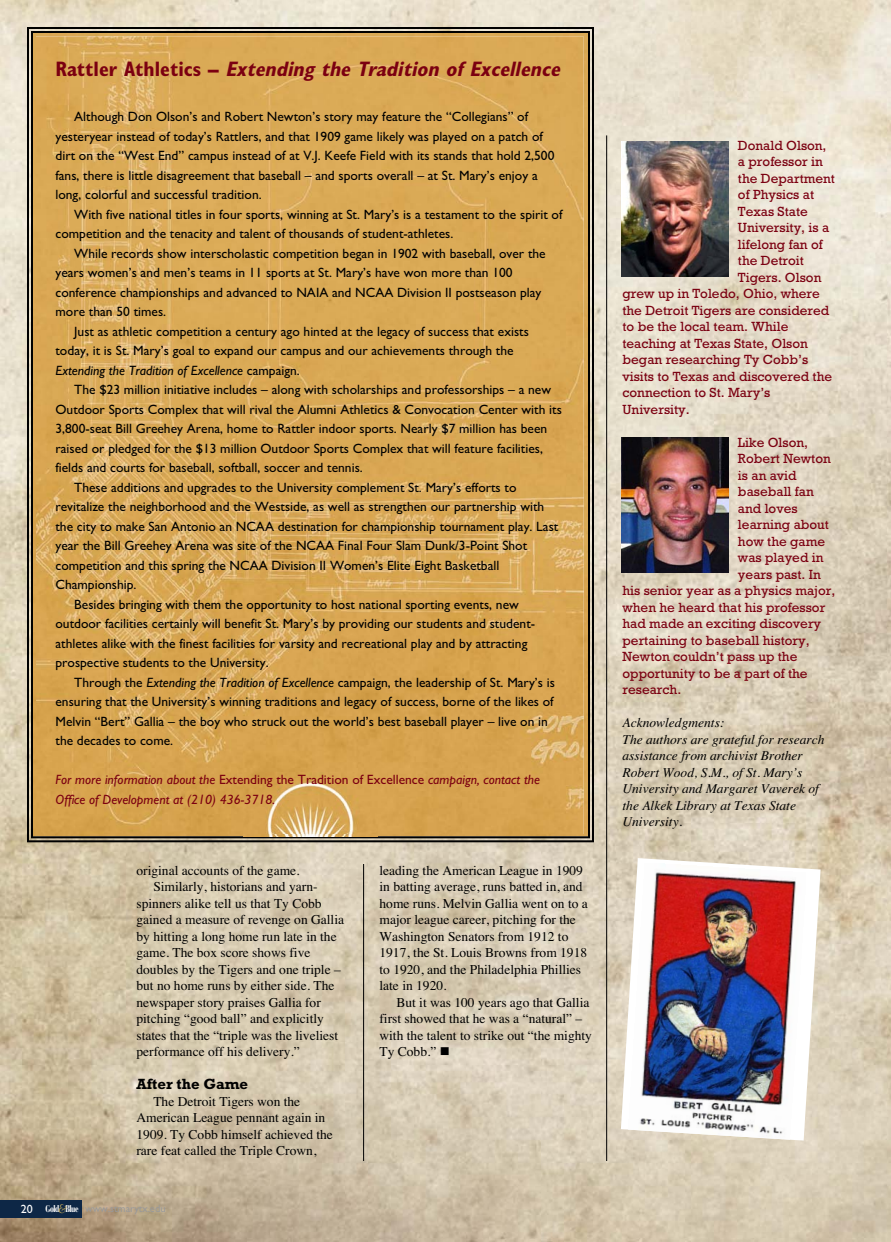
<style>
.page{position:relative;width:891px;height:1242px;background:#fff}
.page>*{position:absolute;margin:0;border:0;box-sizing:border-box;transform-origin:0 0}
.t1{font:italic 700 condensed 21px "Gill Sans";color:#7b0011}
.t2{font:700 15px "Rockwell";color:#000}
.t3{font:13.5px/19.5px "Gill Sans";color:#000}
.t4{font:13.5px/16.5px "Times";color:#000}
.t5{font:13.5px "Rockwell";color:#7b0011}
.t6{font:italic 13.5px/16.5px "Times";color:#000}
.t7{font:italic 13.5px/19.5px "Gill Sans";color:#7b0011}
.t8{font:10.5px "Gill Sans";color:#999}
.s1{font-style:normal}
.s2{font-style:italic}
.s3{font-size:12px;color:#fff}
.s4{font-family:"Bauer Bodoni";font-weight:900;font-size:9.75px;color:#fff}
.s5{font-family:"Bernhard Modern";font-size:13.5px;color:#bca459}
</style>
<div class="page">
<img style="left:0;top:0;width:891px;height:1242px">
<img style="left:36px;top:36px;width:548px;height:798px">
<hr style="left:606px;top:135px;width:1px;height:1026px;background:#000">
<img style="left:243px;top:772px;width:135px;height:64px">
<div style="left:0;top:1200px;width:82px;height:17px;background:#0d2746"></div>
<svg style="left:621px;top:858px;width:200px;height:283px"></svg>
<img style="left:629px;top:863px;width:177px;height:277px">
<img style="left:621px;top:141px;width:108px;height:135px">
<img style="left:621px;top:437px;width:108px;height:135px">
<hr style="left:363px;top:864px;width:1px;height:297px;background:#000">
<svg style="left:441px;top:1047px;width:8px;height:8px"></svg>
<h1 class="t1" style="left:56px;top:61px;width:510px"><span class="s1">R at t l e r A t h l e t i c s –</span> Extending the Tradition of Excellence</h1>
<p class="t3" style="left:55px;top:107px;width:500px;text-indent:19px">Although Don Olson’s and Robert Newton’s story may feature the “Collegians” of yesteryear instead of today’s Rattlers, and that 1909 game likely was played on a patch of dirt on the “West End” campus instead of at V.J. Keefe Field with its stands that hold 2,500 fans, there is little disagreement that baseball – and sports overall – at St. Mary’s enjoy a long, colorful and successful tradition.</p>
<p class="t3" style="left:56px;top:204px;width:508px;text-indent:19px">With five national titles in four sports, winning at St. Mary’s is a testament to the spirit of competition and the tenacity and talent of thousands of student-athletes.</p>
<p class="t3" style="left:56px;top:243px;width:492px;text-indent:19px">While records show interscholastic competition began in 1902 with baseball, over the years women’s and men’s teams in 11 sports at St. Mary’s have won more than 100 conference championships and advanced to NAIA and NCAA Division II postseason play more than 50 times.</p>
<p class="t3" style="left:56px;top:321px;width:475px;text-indent:19px">Just as athletic competition a century ago hinted at the legacy of success that exists today, it is St. Mary’s goal to expand our campus and our achievements through the<br><span class="s2">Extending the Tradition of Excellence</span> campaign.</p>
<p class="t3" style="left:74px;top:380px;width:478px">The $23 million initiative includes – along with scholarships and professorships – a new</p>
<p class="t3" style="left:56px;top:399px;width:508px">Outdoor Sports Complex that will rival the Alumni Athletics &amp; Convocation Center with its</p>
<p class="t3" style="left:56px;top:419px;width:493px">3,800-seat Bill Greehey Arena, home to Rattler indoor sports. Nearly $7 million has been</p>
<p class="t3" style="left:56px;top:438px;width:489px">raised or pledged for the $13 million Outdoor Sports Complex that will feature facilities,</p>
<p class="t3" style="left:56px;top:458px;width:309px">fields and courts for baseball, softball, soccer and tennis.</p>
<p class="t3" style="left:74px;top:477px;width:444px">These additions and upgrades to the University complement St. Mary’s efforts to</p>
<p class="t3" style="left:56px;top:497px;width:490px">revitalize the neighborhood and the Westside, as well as strengthen our partnership with</p>
<p class="t3" style="left:56px;top:516px;width:504px">the city to make San Antonio an NCAA destination for championship tournament play. Last</p>
<p class="t3" style="left:56px;top:536px;width:473px">year the Bill Greehey Arena was site of the NCAA Final Four Slam Dunk/3-Point Shot</p>
<p class="t3" style="left:56px;top:555px;width:445px">competition and this spring the NCAA Division II Women’s Elite Eight Basketball</p>
<p class="t3" style="left:56px;top:575px;width:83px">Championship.</p>
<p class="t3" style="left:74px;top:594px;width:446px">Besides bringing with them the opportunity to host national sporting events, new</p>
<p class="t3" style="left:56px;top:614px;width:481px">outdoor facilities certainly will benefit St. Mary’s by providing our students and student-</p>
<p class="t3" style="left:56px;top:633px;width:473px">athletes alike with the finest facilities for varsity and recreational play and by attracting</p>
<p class="t3" style="left:56px;top:653px;width:215px">prospective students to the University.</p>
<p class="t3" style="left:74px;top:672px;width:482px">Through the <span class="s2">Extending the Tradition of Excellence</span> campaign, the leadership of St. Mary’s is</p>
<p class="t3" style="left:56px;top:692px;width:500px">ensuring that the University’s winning traditions and legacy of success, borne of the likes of</p>
<p class="t3" style="left:56px;top:711px;width:494px">Melvin “Bert” Gallia – the boy who struck out the world’s best baseball player – live on in</p>
<p class="t3" style="left:56px;top:731px;width:119px">the decades to come.</p>
<p class="t7" style="left:56px;top:770px;width:486px">For more information about the <span class="s1">Extending the Tradition of Excellence</span> campaign, contact the<br>Office of Development at (210) 436-3718.</p>
<p class="t4" style="left:136px;top:862px;width:165px">original accounts of the game.</p>
<p class="t4" style="left:153px;top:878px;width:166px">Similarly, historians and yarn-</p>
<p class="t4" style="left:136px;top:895px;width:187px">spinners alike tell us that Ty Cobb</p>
<p class="t4" style="left:136px;top:911px;width:209px">gained a measure of revenge on Gallia</p>
<p class="t4" style="left:136px;top:928px;width:202px">by hitting a long home run late in the</p>
<p class="t4" style="left:136px;top:944px;width:175px">game. The box score shows five</p>
<p class="t4" style="left:136px;top:961px;width:206px">doubles by the Tigers and one triple –</p>
<p class="t4" style="left:136px;top:977px;width:199px">but no home runs by either side. The</p>
<p class="t4" style="left:136px;top:994px;width:186px">newspaper story praises Gallia for</p>
<p class="t4" style="left:136px;top:1010px;width:189px">pitching “good ball” and explicitly</p>
<p class="t4" style="left:136px;top:1027px;width:203px">states that the “triple was the liveliest</p>
<p class="t4" style="left:136px;top:1043px;width:165px">performance off his delivery.”</p>
<p class="t2" style="left:136px;top:1075px;width:113px">After the Game</p>
<p class="t4" style="left:136px;top:1093px;width:198px;text-indent:17px">The Detroit Tigers won the<br>American League pennant again in<br>1909. Ty Cobb himself achieved the rare feat called the Triple Crown,</p>
<p class="t8" style="left:21px;top:1202px;width:146px"><span class="s3">20</span> <span class="s4">Gold</span><span class="s5">&amp;</span><span class="s4">Blue</span> www.stmarytx.edu</p>
<p class="t4" style="left:379px;top:862px;width:210px">leading the American League in 1909 in batting average, runs batted in, and home runs. Melvin Gallia went on to a major league career, pitching for the Washington Senators from 1912 to 1917, the St. Louis Browns from 1918 to 1920, and the Philadelphia Phillies late in 1920.</p>
<p class="t4" style="left:379px;top:994px;width:214px;text-indent:17px">But it was 100 years ago that Gallia first showed that he was a “natural” – with the talent to strike out “the mighty<br>Ty Cobb.”</p>
<p class="t5" style="left:738px;top:137px;width:90px">Donald Olson,</p>
<p class="t5" style="left:738px;top:154px;width:86px">a professor in</p>
<p class="t5" style="left:738px;top:170px;width:99px">the Department</p>
<p class="t5" style="left:738px;top:187px;width:78px">of Physics at</p>
<p class="t5" style="left:738px;top:203px;width:71px">Texas State</p>
<p class="t5" style="left:738px;top:220px;width:93px">University, is a</p>
<p class="t5" style="left:738px;top:236px;width:86px">lifelong fan of</p>
<p class="t5" style="left:738px;top:253px;width:67px">the Detroit</p>
<p class="t5" style="left:738px;top:269px;width:85px">Tigers. Olson</p>
<p class="t5" style="left:622px;top:286px;width:199px">grew up in Toledo, Ohio, where</p>
<p class="t5" style="left:622px;top:302px;width:208px">the Detroit Tigers are considered</p>
<p class="t5" style="left:622px;top:319px;width:167px">to be the local team. While</p>
<p class="t5" style="left:622px;top:335px;width:187px">teaching at Texas State, Olson</p>
<p class="t5" style="left:622px;top:352px;width:187px">began researching Ty Cobb’s</p>
<p class="t5" style="left:622px;top:368px;width:211px">visits to Texas and discovered the</p>
<p class="t5" style="left:622px;top:385px;width:149px">connection to St. Mary’s</p>
<p class="t5" style="left:622px;top:401px;width:69px">University.</p>
<p class="t5" style="left:738px;top:434px;width:72px">Like Olson,</p>
<p class="t5" style="left:738px;top:451px;width:94px">Robert Newton</p>
<p class="t5" style="left:738px;top:467px;width:60px">is an avid</p>
<p class="t5" style="left:738px;top:484px;width:77px">baseball fan</p>
<p class="t5" style="left:738px;top:500px;width:61px">and loves</p>
<p class="t5" style="left:738px;top:517px;width:93px">learning about</p>
<p class="t5" style="left:738px;top:533px;width:89px">how the game</p>
<p class="t5" style="left:738px;top:550px;width:87px">was played in</p>
<p class="t5" style="left:738px;top:566px;width:84px">years past. In</p>
<p class="t5" style="left:622px;top:583px;width:214px">his senior year as a physics major,</p>
<p class="t5" style="left:622px;top:599px;width:204px">when he heard that his professor</p>
<p class="t5" style="left:622px;top:616px;width:200px">had made an exciting discovery</p>
<p class="t5" style="left:622px;top:632px;width:189px">pertaining to baseball history,</p>
<p class="t5" style="left:622px;top:649px;width:176px">Newton couldn’t pass up the</p>
<p class="t5" style="left:622px;top:665px;width:187px">opportunity to be a part of the</p>
<p class="t5" style="left:622px;top:682px;width:60px">research.</p>
<p class="t6" style="left:622px;top:714px;width:204px">Acknowledgments:<br>The authors are grateful for research assistance from archivist Brother<br>Robert Wood, S.M., of St. Mary’s<br>University and Margaret Vaverek of the Alkek Library at Texas State<br>University.</p>
</div>
